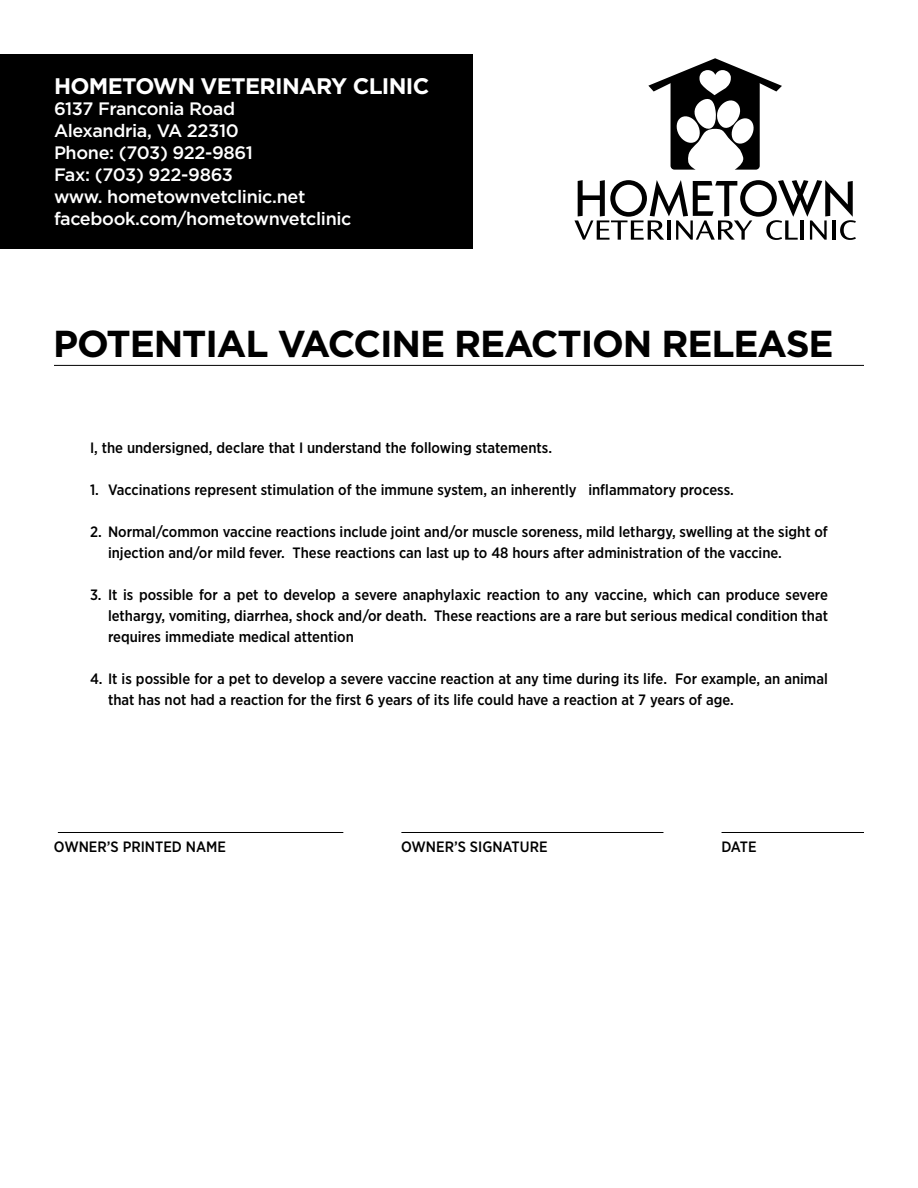
<style>
.page{position:relative;width:918px;height:1188px;background:#fff}
.page>*{position:absolute;margin:0;border:0;box-sizing:border-box;transform-origin:0 0}
.t1{font:700 37.5px "Gotham";letter-spacing:-.03em;color:#000}
.t2{font:700 22.5px "Gotham";letter-spacing:-.03em;color:#fff}
.t3{font:500 18px/21.9px "Gotham";letter-spacing:-.02em;color:#fff}
.t4{font:500 15px/21px "Gotham Narrow";color:#000}
</style>
<div class="page">
<svg style="left:574px;top:180px;width:282px;height:60px"></svg>
<svg style="left:648px;top:58px;width:134px;height:112px"></svg>
<div style="left:0;top:54px;width:472px;height:194px;background:#000"></div>
<hr style="left:54px;top:365px;width:810px;height:1px;background:#000">
<hr style="left:58px;top:832px;width:285px;height:1px;background:#000">
<hr style="left:401px;top:832px;width:262px;height:1px;background:#000">
<hr style="left:722px;top:832px;width:142px;height:1px;background:#000">
<h2 class="t2" style="left:54px;top:73px;width:375px">HOMETOWN VETERINARY CLINIC</h2>
<p class="t3" style="left:54px;top:98px;width:299px">6137 Franconia Road<br>Alexandria, VA 22310<br>Phone: (703) 922-9861<br>Fax: (703) 922-9863<br>www. hometownvetclinic.net facebook.com/hometownvetclinic</p>
<h1 class="t1" style="left:53px;top:322px;width:782px">POTENTIAL VACCINE REACTION RELEASE</h1>
<p class="t4" style="left:90px;top:437px;width:464px">I, the undersigned, declare that I understand the following statements.</p>
<p class="t4" style="left:90px;top:479px;width:645px">1. Vaccinations represent stimulation of the immune system, an inherently inflammatory process.</p>
<p class="t4" style="left:108px;top:521px;width:721px;text-indent:-18px">2. Normal/common vaccine reactions include joint and/or muscle soreness, mild lethargy, swelling at the sight of injection and/or mild fever. These reactions can last up to 48 hours after administration of the vaccine.</p>
<p class="t4" style="left:108px;top:584px;width:722px;text-align:justify;text-indent:-18px">3. It is possible for a pet to develop a severe anaphylaxic reaction to any vaccine, which can produce severe lethargy, vomiting, diarrhea, shock and/or death. These reactions are a rare but serious medical condition that requires immediate medical attention</p>
<p class="t4" style="left:108px;top:668px;width:721px;text-indent:-18px">4. It is possible for a pet to develop a severe vaccine reaction at any time during its life. For example, an animal that has not had a reaction for the first 6 years of its life could have a reaction at 7 years of age.</p>
<p class="t4" style="left:54px;top:836px;width:174px">Owner’s printed name</p>
<p class="t4" style="left:401px;top:836px;width:148px">Owner’s signature</p>
<p class="t4" style="left:721px;top:836px;width:37px">Date</p>
</div>
